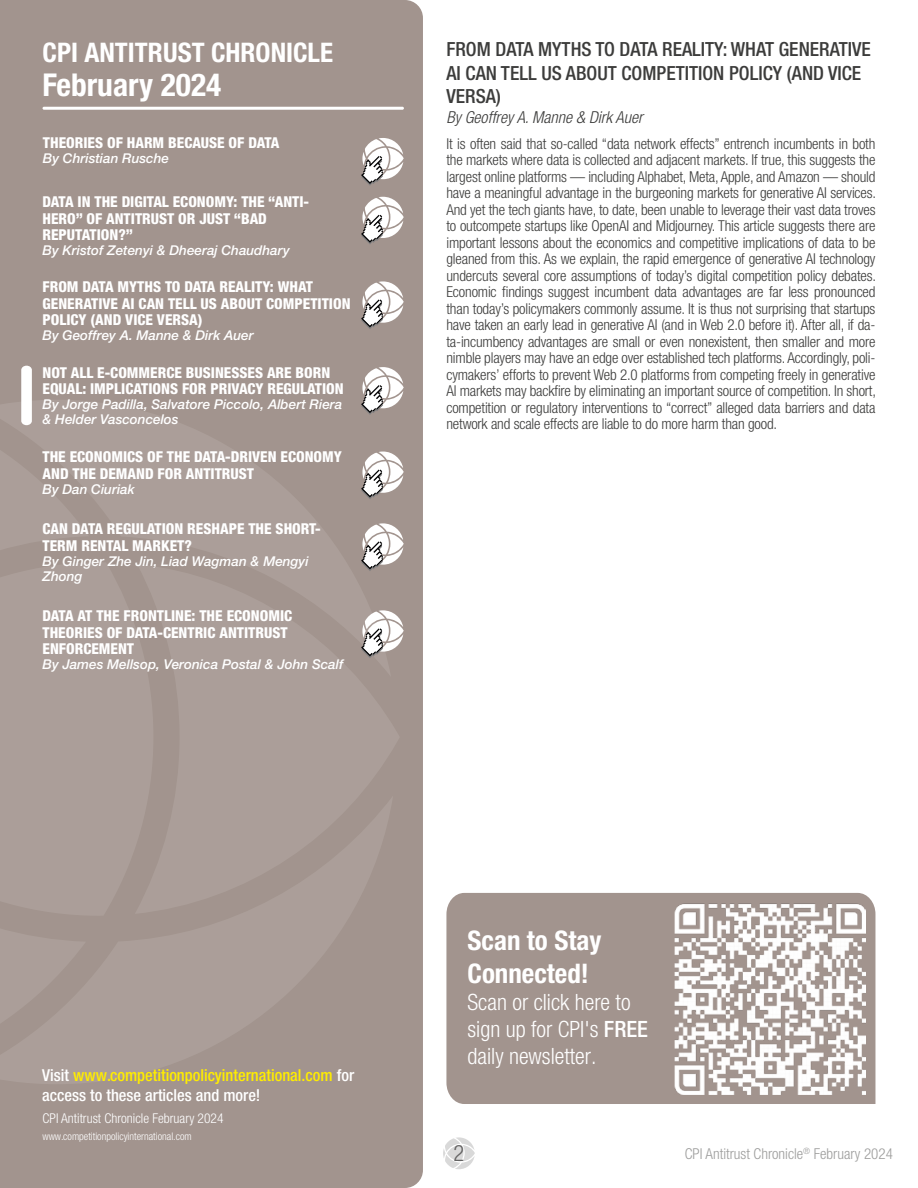
<style>
.page{position:relative;width:918px;height:1188px;background:#fff}
.page>*{position:absolute;margin:0;border:0;box-sizing:border-box;transform-origin:0 0}
.t1{font:700 condensed 31.5px "Helvetica Neue LT Std";color:#fff}
.t2{font:700 condensed 27px/32.4px "Helvetica Neue LT Std";color:#fff}
.t3{font:300 condensed 22.5px/27px "Helvetica Neue LT Std";color:#fff}
.t4{font:300 condensed 22.5px "Helvetica Neue LT Std";color:#646363}
.t5{font:500 condensed 19.5px/23.4px "Helvetica Neue LT Std";color:#3c3c3b}
.t6{font:500 condensed 16.5px/19.8px "Helvetica Neue LT Std";color:#ffed00}
.t7{font:italic 300 condensed 16.5px "Helvetica Neue LT Std";color:#3c3c3b}
.t8{font:300 condensed 15px/16.5px "Helvetica Neue LT Std";letter-spacing:-.01em;color:#3c3c3b;text-align:justify}
.t9{font:800 condensed 15px/16.5px "Helvetica Neue LT Std";color:#fff}
.t10{font:300 condensed 15px "Helvetica Neue LT Std";color:#9d9d9c}
.t11{font:italic 500 13.5px/15px "Helvetica Neue LT Std";color:#fff}
.t12{font:300 condensed 13.5px "Helvetica Neue LT Std";color:#fff}
.t13{font:300 condensed 10.5px "Helvetica Neue LT Std";color:#fff}
.s1{color:#fff}
.s2{font-weight:500}
</style>
<div class="page">
<svg style="left:443px;top:1137px;width:32px;height:32px"></svg>
<div style="left:446px;top:893px;width:429px;height:211px;background:#a2948e"></div>
<div style="left:0;top:0;width:423px;height:1188px;background:#a2948e"></div>
<div style="left:0;top:677px;width:135px;height:119px;background:#ab9e99"></div>
<svg style="left:0;top:796px;width:393px;height:288px;background:#a79994"></svg>
<svg style="left:89px;top:400px;width:302px;height:277px;background:#a79994"></svg>
<svg style="left:135px;top:564px;width:265px;height:350px;background:#a89b95"></svg>
<svg style="left:0;top:769px;width:86px;height:291px;background:#a99b96"></svg>
<hr style="left:43px;top:107px;width:361px;height:3px;background:#fff;border-radius:2px">
<img style="left:674px;top:904px;width:192px;height:191px">
<svg style="left:0;top:366px;width:89px;height:347px;background:#aa9d98"></svg>
<svg style="left:361px;top:138px;width:43px;height:48px"></svg>
<svg style="left:361px;top:367px;width:43px;height:48px"></svg>
<svg style="left:361px;top:452px;width:43px;height:47px"></svg>
<svg style="left:361px;top:523px;width:43px;height:48px"></svg>
<svg style="left:361px;top:610px;width:43px;height:48px"></svg>
<svg style="left:361px;top:281px;width:43px;height:48px"></svg>
<svg style="left:361px;top:197px;width:43px;height:48px"></svg>
<h2 class="t2" style="left:43px;top:36px;width:292px">CPI ANTITRUST CHRONICLE</h2>
<h1 class="t1" style="left:43px;top:66px;width:180px">February 2024</h1>
<p class="t9" style="left:43px;top:134px;width:238px">THEORIES OF HARM BECAUSE OF DATA</p>
<p class="t11" style="left:43px;top:151px;width:128px">By Christian Rusche</p>
<p class="t9" style="left:43px;top:194px;width:268px">DATA IN THE DIGITAL ECONOMY: THE “ANTI-<br>HERO” OF ANTITRUST OR JUST “BAD<br>REPUTATION?”</p>
<p class="t11" style="left:43px;top:243px;width:249px">By Kristof Zetenyi &amp; Dheeraj Chaudhary</p>
<p class="t9" style="left:43px;top:278px;width:310px">FROM DATA MYTHS TO DATA REALITY: WHAT<br>GENERATIVE AI CAN TELL US ABOUT COMPETITION<br>POLICY (AND VICE VERSA)</p>
<p class="t11" style="left:43px;top:328px;width:213px">By Geoffrey A. Manne &amp; Dirk Auer</p>
<p class="t9" style="left:43px;top:364px;width:303px">NOT ALL E-COMMERCE BUSINESSES ARE BORN<br>EQUAL: IMPLICATIONS FOR PRIVACY REGULATION</p>
<p class="t11" style="left:43px;top:397px;width:301px">By Jorge Padilla, Salvatore Piccolo, Albert Riera &amp; Helder Vasconcelos</p>
<p class="t9" style="left:43px;top:448px;width:301px">THE ECONOMICS OF THE DATA-DRIVEN ECONOMY<br>AND THE DEMAND FOR ANTITRUST</p>
<p class="t11" style="left:43px;top:481px;width:94px">By Dan Ciuriak</p>
<p class="t9" style="left:43px;top:520px;width:280px">CAN DATA REGULATION RESHAPE THE SHORT-<br>TERM RENTAL MARKET?</p>
<p class="t11" style="left:43px;top:553px;width:268px">By Ginger Zhe Jin, Liad Wagman &amp; Mengyi<br>Zhong</p>
<p class="t9" style="left:43px;top:607px;width:251px">DATA AT THE FRONTLINE: THE ECONOMIC<br>THEORIES OF DATA-CENTRIC ANTITRUST<br>ENFORCEMENT</p>
<p class="t11" style="left:43px;top:657px;width:302px">By James Mellsop, Veronica Postal &amp; John Scalf</p>
<h3 class="t5" style="left:446px;top:38px;width:426px">FROM DATA MYTHS TO DATA REALITY: WHAT GENERATIVE<br>AI CAN TELL US ABOUT COMPETITION POLICY (AND VICE<br>VERSA)</h3>
<p class="t7" style="left:446px;top:108px;width:198px">By Geoffrey A. Manne &amp; Dirk Auer</p>
<p class="t8" style="left:446px;top:135px;width:431px">It is often said that so-called “data network effects” entrench incumbents in both the markets where data is collected and adjacent markets. If true, this suggests the largest online platforms — including Alphabet, Meta, Apple, and Amazon — should have a meaningful advantage in the burgeoning markets for generative AI services.<br>And yet the tech giants have, to date, been unable to leverage their vast data troves to outcompete startups like OpenAI and Midjourney. This article suggests there are important lessons about the economics and competitive implications of data to be gleaned from this. As we explain, the rapid emergence of generative AI technology undercuts several core assumptions of today’s digital competition policy debates.<br>Economic findings suggest incumbent data advantages are far less pronounced than today’s policymakers commonly assume. It is thus not surprising that startups have taken an early lead in generative AI (and in Web 2.0 before it). After all, if da&shy;ta-incumbency advantages are small or even nonexistent, then smaller and more nimble players may have an edge over established tech platforms. Accordingly, poli&shy;cymakers’ efforts to prevent Web 2.0 platforms from competing freely in generative AI markets may backfire by eliminating an important source of competition. In short, competition or regulatory interventions to “correct” alleged data barriers and data network and scale effects are liable to do more harm than good.</p>
<p class="t6" style="left:42px;top:1065px;width:313px"><span class="s1">Visit</span> www.competitionpolicyinternational.com <span class="s1">for access to these articles and more!</span></p>
<p class="t12" style="left:43px;top:1111px;width:183px">CPI Antitrust Chronicle February 2024</p>
<p class="t13" style="left:43px;top:1130px;width:151px">www.competitionpolicyinternational.com</p>
<h2 class="t2" style="left:468px;top:924px;width:135px">Scan to Stay<br>Connected!</h2>
<h3 class="t3" style="left:468px;top:988px;width:182px">Scan or click here to sign up for CPI's <span class="s2">FREE </span>daily newsletter.</h3>
<h3 class="t4" style="left:454px;top:1141px;width:12px">2</h3>
<p class="t10" style="left:685px;top:1145px;width:210px">CPI Antitrust Chronicle<sup>®</sup> February 2024</p>
</div>
